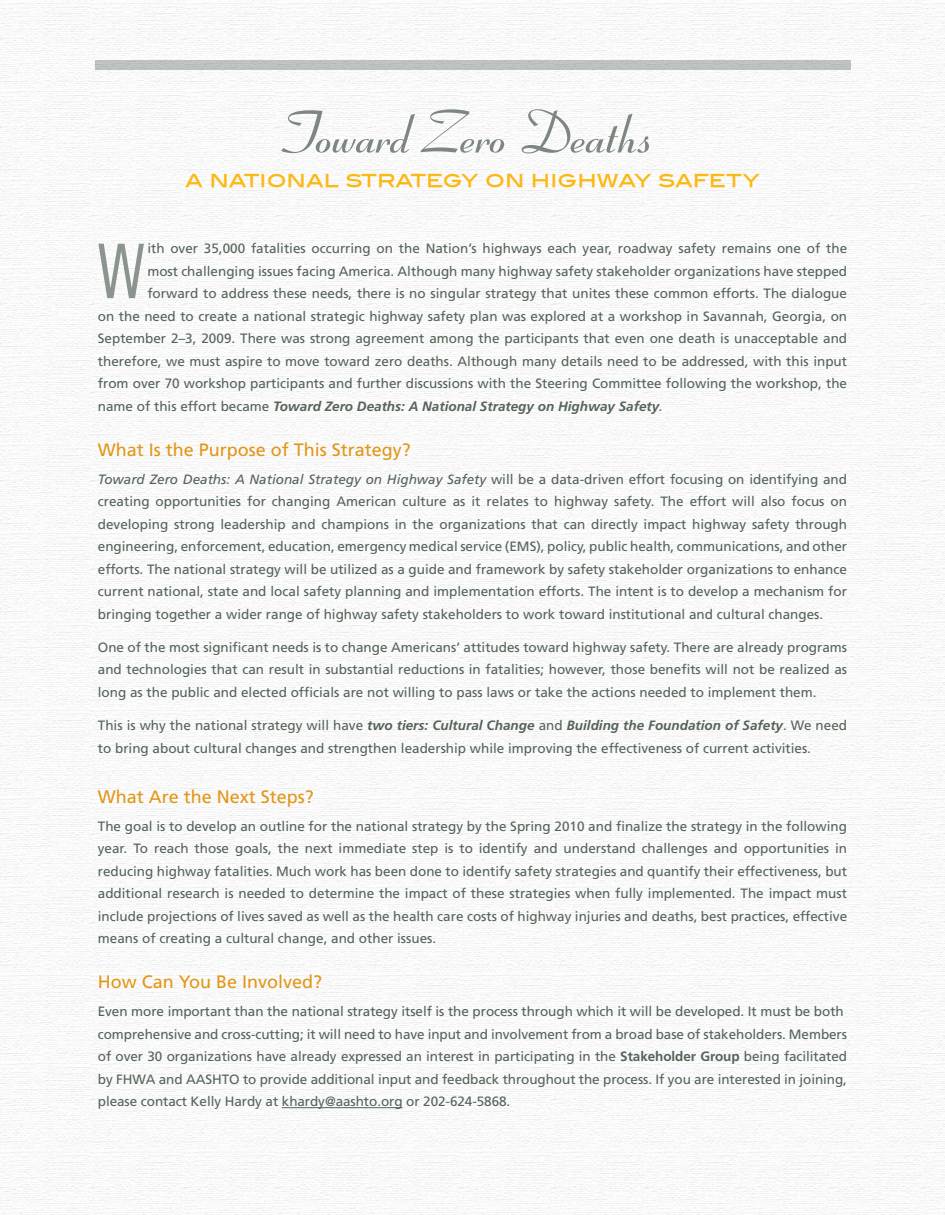
<style>
.page{position:relative;width:945px;height:1215px;background:#fff}
.page>*{position:absolute;margin:0;border:0;box-sizing:border-box;transform-origin:0 0}
.t1{font:condensed 78px "Frutiger LT";color:#8c958d;scale:.75 1}
.t2{font:700 60px "Ribbon 131 BT";color:#7d877f}
.t3{font:21px "Blair Md ITCTT Medium";letter-spacing:-.005em;color:#fcb814}
.t4{font:18px "Frutiger LT";color:#e29616}
.t5{font:13.5px/22.5px "Frutiger LT";color:#546357;text-align:justify}
.t6{font:italic 700 13.5px "Frutiger LT";color:#546357}
.s1{font-weight:400;font-style:normal}
.s2{font-weight:400}
.s3{font-style:italic}
.s4{font-weight:700;font-style:italic}
.s5{font-weight:700}
</style>
<div class="page">
<img style="left:0;top:0;width:945px;height:1215px">
<hr style="left:282px;top:1107px;width:121px;height:1px;background:#546357">
<h2 class="t2" style="left:287px;top:97px;width:372px">Toward Zero Deaths</h2>
<h3 class="t3" style="left:185px;top:167px;width:576px">A NATIONAL STRATEGY ON HIGHWAY SAFETY</h3>
<h1 class="t1" style="left:98px;top:226px;width:64px">W</h1>
<p class="t5" style="left:147px;top:237px;width:701px">ith over 35,000 fatalities occurring on the Nation’s highways each year, roadway safety remains one of the</p>
<p class="t5" style="left:147px;top:260px;width:701px">most challenging issues facing America. Although many highway safety stakeholder organizations have stepped</p>
<p class="t5" style="left:147px;top:282px;width:701px">forward to address these needs, there is no singular strategy that unites these common efforts. The dialogue</p>
<p class="t5" style="left:98px;top:305px;width:751px">on the need to create a national strategic highway safety plan was explored at a workshop in Savannah, Georgia, on</p>
<p class="t5" style="left:98px;top:327px;width:751px">September 2–3, 2009. There was strong agreement among the participants that even one death is unacceptable and</p>
<p class="t5" style="left:98px;top:350px;width:751px">therefore, we must aspire to move toward zero deaths. Although many details need to be addressed, with this input</p>
<p class="t5" style="left:98px;top:372px;width:751px">from over 70 workshop participants and further discussions with the Steering Committee following the workshop, the</p>
<p class="t6" style="left:98px;top:398px;width:567px"><span class="s1">name of this effort became</span> Toward Zero Deaths: A National Strategy on Highway Safety<span class="s2">.</span></p>
<h3 class="t4" style="left:98px;top:439px;width:315px">What Is the Purpose of This Strategy?</h3>
<p class="t5" style="left:98px;top:468px;width:751px"><span class="s3">Toward Zero Deaths: A National Strategy on Highway Safety</span> will be a data-driven effort focusing on identifying and creating opportunities for changing American culture as it relates to highway safety. The effort will also focus on developing strong leadership and champions in the organizations that can directly impact highway safety through engineering, enforcement, education, emergency medical service (EMS), policy, public health, communications, and other efforts. The national strategy will be utilized as a guide and framework by safety stakeholder organizations to enhance current national, state and local safety planning and implementation efforts. The intent is to develop a mechanism for bringing together a wider range of highway safety stakeholders to work toward institutional and cultural changes.</p>
<p class="t5" style="left:98px;top:636px;width:751px">One of the most significant needs is to change Americans’ attitudes toward highway safety. There are already programs and technologies that can result in substantial reductions in fatalities; however, those benefits will not be realized as long as the public and elected officials are not willing to pass laws or take the actions needed to implement them.</p>
<p class="t5" style="left:98px;top:714px;width:751px">This is why the national strategy will have <span class="s4">two tiers: Cultural Change</span> and <span class="s4">Building the Foundation of Safety</span>. We need to bring about cultural changes and strengthen leadership while improving the effectiveness of current activities.</p>
<h3 class="t4" style="left:98px;top:786px;width:218px">What Are the Next Steps?</h3>
<p class="t5" style="left:98px;top:815px;width:751px">The goal is to develop an outline for the national strategy by the Spring 2010 and finalize the strategy in the following year. To reach those goals, the next immediate step is to identify and understand challenges and opportunities in reducing highway fatalities. Much work has been done to identify safety strategies and quantify their effectiveness, but additional research is needed to determine the impact of these strategies when fully implemented. The impact must include projections of lives saved as well as the health care costs of highway injuries and deaths, best practices, effective means of creating a cultural change, and other issues.</p>
<h3 class="t4" style="left:98px;top:972px;width:226px">How Can You Be Involved?</h3>
<p class="t5" style="left:98px;top:1000px;width:751px;text-align:left">Even more important than the national strategy itself is the process through which it will be developed. It must be both comprehensive and cross-cutting; it will need to have input and involvement from a broad base of stakeholders. Members of over 30 organizations have already expressed an interest in participating in the <span class="s5">Stakeholder Group</span> being facilitated by FHWA and AASHTO to provide additional input and feedback throughout the process. If you are interested in joining, please contact Kelly Hardy at khardy@aashto.org or 202-624-5868.</p>
</div>
